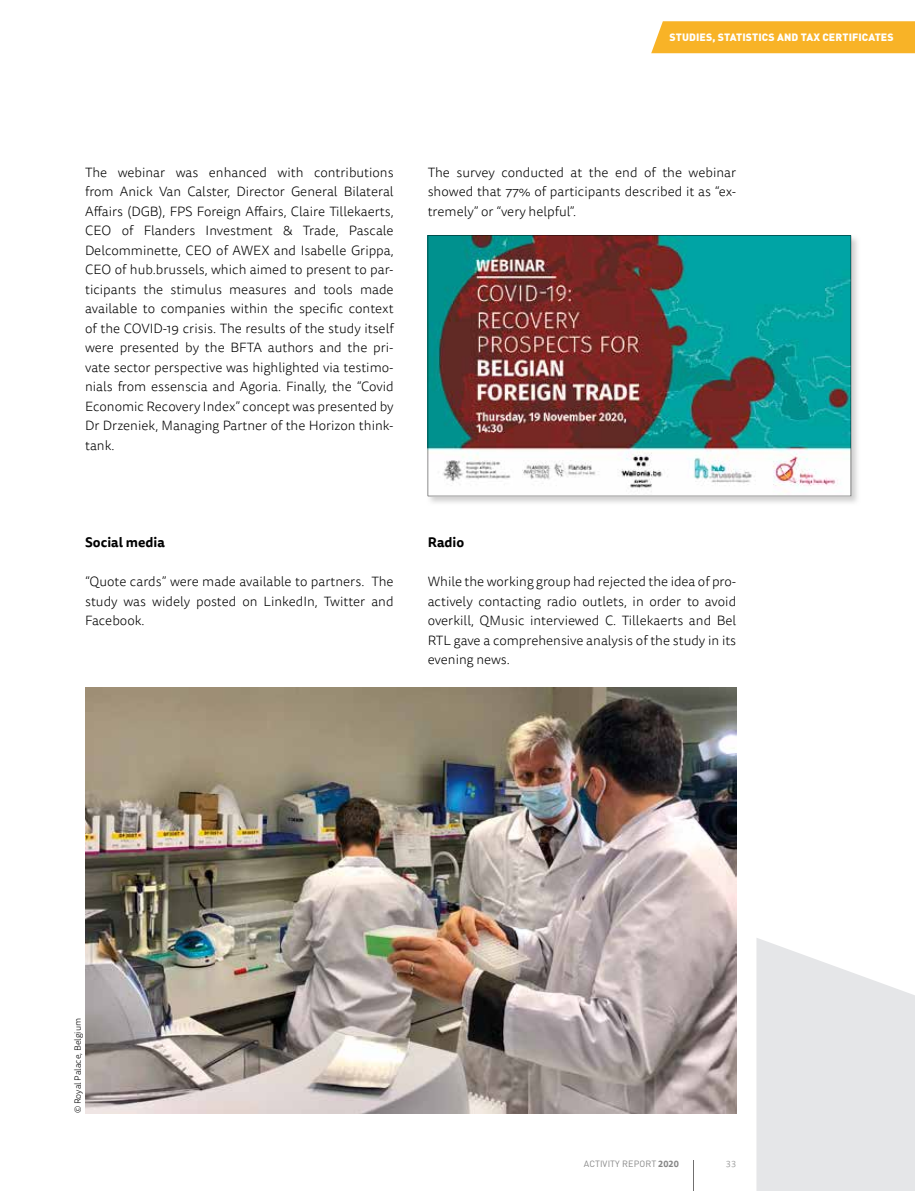
<style>
.page{position:relative;width:915px;height:1191px;background:#fff}
.page>*{position:absolute;margin:0;border:0;box-sizing:border-box;transform-origin:0 0}
.t1{font:300 13.5px/19.5px "Tisa Sans Pro";color:#000;text-align:justify}
.t2{font:700 13.5px "Tisa Sans Pro";color:#000}
.t3{font:900 10.5px "DINOT";letter-spacing:.01em;color:#fff}
.t4{font:300 9px "Tisa Sans Pro";color:#000}
.t5{font:9px "DINOT";letter-spacing:.01em;color:#878787}
.t6{font:300 9px "Tisa Sans Pro";color:#878787}
.s1{font-family:"Tisa Sans Pro";font-weight:700}
</style>
<div class="page">
<hr style="left:693px;top:1160px;width:1px;height:31px;background:#706f6f">
<svg style="left:756px;top:938px;width:158px;height:253px"></svg>
<img style="left:427px;top:235px;width:431px;height:268px">
<img style="left:427px;top:235px;width:423px;height:261px">
<img style="left:85px;top:687px;width:651px;height:426px">
<div style="left:651px;top:21px;width:263px;height:32px;background:#f8b327"></div>
<p class="t3" style="left:669px;top:30px;width:225px">STUDIES, STATISTICS AND TAX CERTIFICATES</p>
<p class="t1" style="left:85px;top:163px;width:310px">The webinar was enhanced with contributions from Anick Van Calster, Director General Bilateral Affairs (DGB), FPS Foreign Affairs, Claire Tillekaerts, CEO of Flanders Investment &amp; Trade, Pascale Delcomminette, CEO of AWEX and Isabelle Grippa, CEO of hub.brussels, which aimed to present to par&shy;ticipants the stimulus measures and tools made available to companies within the specific context of the COVID-19 crisis. The results of the study itself were presented by the BFTA authors and the pri&shy;vate sector perspective was highlighted via testimo&shy;nials from essenscia and Agoria. Finally, the “Covid Economic Recovery Index” concept was presented by Dr Drzeniek, Managing Partner of the Horizon think&shy;tank.</p>
<p class="t1" style="left:427px;top:163px;width:310px">The survey conducted at the end of the webinar showed that 77% of participants described it as “ex&shy;tremely” or “very helpful”.</p>
<p class="t2" style="left:85px;top:533px;width:81px">Social media</p>
<p class="t1" style="left:85px;top:572px;width:310px">“Quote cards” were made available to partners. The study was widely posted on LinkedIn, Twitter and Facebook.</p>
<p class="t2" style="left:427px;top:533px;width:38px">Radio</p>
<p class="t1" style="left:427px;top:572px;width:310px">While the working group had rejected the idea of pro&shy;actively contacting radio outlets, in order to avoid overkill, QMusic interviewed C. Tillekaerts and Bel RTL gave a comprehensive analysis of the study in its evening news.</p>
<p class="t4" style="left:72px;top:1113px;width:96px;rotate:-90deg">© Royal Palace, Belgium</p>
<p class="t5" style="left:583px;top:1157px;width:96px">ACTIVITY REPORT <span class="s1">2020</span></p>
<p class="t6" style="left:725px;top:1158px;width:12px">33</p>
</div>
